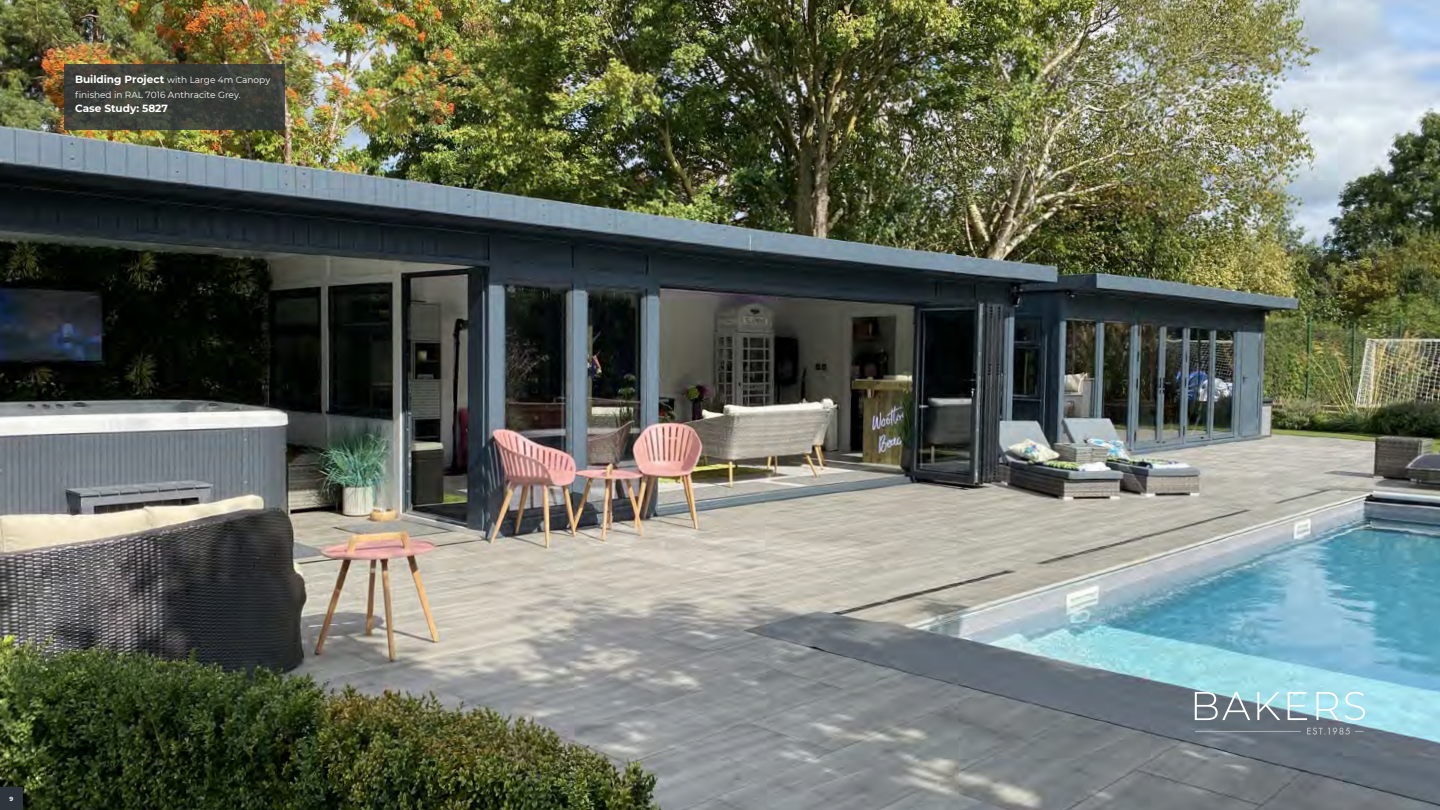
<style>
.page{position:relative;width:1440px;height:810px;background:#fff}
.page>*{position:absolute;margin:0;border:0;box-sizing:border-box;transform-origin:0 0}
.t1{font:700 10.5px "Montserrat";color:#fff}
.t2{font:9px/14.6px "Montserrat";color:#fff}
.t3{font:700 6px "Montserrat";color:#fff}
.s1{font-weight:700;font-size:10.5px}
</style>
<div class="page">
<img style="left:0;top:0;width:1440px;height:810px">
<svg style="left:64px;top:64px;width:221px;height:66px;fill:#3c3e38"></svg>
<svg style="left:1195px;top:692px;width:55px;height:28px"></svg>
<svg style="left:1257px;top:692px;width:23px;height:28px"></svg>
<svg style="left:1288px;top:692px;width:19px;height:28px"></svg>
<svg style="left:1317px;top:692px;width:21px;height:28px"></svg>
<svg style="left:1345px;top:692px;width:20px;height:28px"></svg>
<hr style="left:1195px;top:731px;width:106px;height:1px;background:#bcbec0">
<svg style="left:1307px;top:728px;width:57px;height:7px"></svg>
<div style="left:0;top:787px;width:23px;height:23px;background:#2e353c"></div>
<p class="t2" style="left:75px;top:72px;width:197px"><span class="s1">Building Project</span> with Large 4m Canopy finished in RAL 7016 Anthracite Grey.</p>
<p class="t1" style="left:75px;top:101px;width:94px">Case Study: 5827</p>
<p class="t3" style="left:10px;top:795px;width:5px">9</p>
</div>
